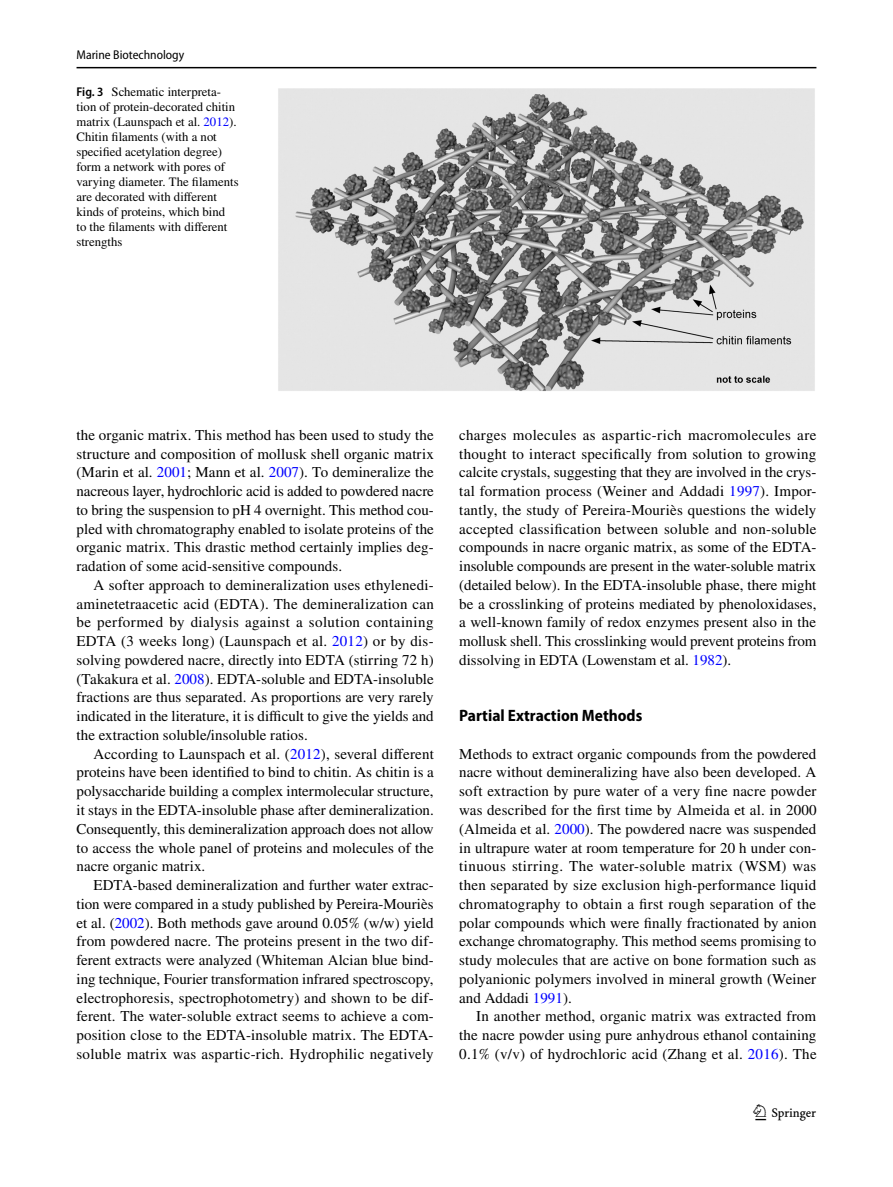
<style>
.page{position:relative;width:893px;height:1187px;background:#fff}
.page>*{position:absolute;margin:0;border:0;box-sizing:border-box;transform-origin:0 0}
.t1{font:22.5px "Springnew Regular 3";color:#000}
.t2{font:700 semi-condensed 16.5px "Myriad Pro";color:#000}
.t3{font:15px/18.8px "STIX";letter-spacing:.005em;color:#000;text-align:justify}
.t4{font:12.75px/15px "STIX";color:#000}
.t5{font:semi-condensed 12.75px "Myriad Pro";color:#000}
.s1{font-family:"Myriad Pro";font-weight:600;font-stretch:semi-condensed}
.s2{color:#00f}
</style>
<div class="page">
<hr style="left:77px;top:67px;width:739px;height:1px;background:#000">
<img style="left:278px;top:88px;width:537px;height:303px">
<p class="t5" style="left:77px;top:48px;width:109px">Marine Biotechnology</p>
<p class="t4" style="left:77px;top:85px;width:164px"><span class="s1">Fig. 3</span> Schematic interpreta&shy;tion of protein-decorated chitin matrix (Launspach et al. <span class="s2">2012</span>).<br>Chitin filaments (with a not specified acetylation degree) form a network with pores of varying diameter. The filaments are decorated with different kinds of proteins, which bind<br>to the filaments with different strengths</p>
<p class="t3" style="left:77px;top:426px;width:359px">the organic matrix. This method has been used to study the structure and composition of mollusk shell organic matrix (Marin et al. <span class="s2">2001</span>; Mann et al. <span class="s2">2007</span>). To demineralize the nacreous layer, hydrochloric acid is added to powdered nacre to bring the suspension to pH 4 overnight. This method cou&shy;pled with chromatography enabled to isolate proteins of the organic matrix. This drastic method certainly implies deg&shy;radation of some acid-sensitive compounds.</p>
<p class="t3" style="left:77px;top:576px;width:359px;text-indent:17px">A softer approach to demineralization uses ethylenedi&shy;aminetetraacetic acid (EDTA). The demineralization can be performed by dialysis against a solution containing EDTA (3 weeks long) (Launspach et al. <span class="s2">2012</span>) or by dis&shy;solving powdered nacre, directly into EDTA (stirring 72 h) (Takakura et al. <span class="s2">2008</span>). EDTA-soluble and EDTA-insoluble fractions are thus separated. As proportions are very rarely indicated in the literature, it is difficult to give the yields and the extraction soluble/insoluble ratios.</p>
<p class="t3" style="left:77px;top:745px;width:359px;text-indent:17px">According to Launspach et al. (<span class="s2">2012</span>), several different proteins have been identified to bind to chitin. As chitin is a polysaccharide building a complex intermolecular structure, it stays in the EDTA-insoluble phase after demineralization.<br>Consequently, this demineralization approach does not allow to access the whole panel of proteins and molecules of the nacre organic matrix.</p>
<p class="t3" style="left:77px;top:876px;width:359px;text-indent:17px">EDTA-based demineralization and further water extrac&shy;tion were compared in a study published by Pereira-Mouriès et al. (<span class="s2">2002</span>). Both methods gave around 0.05% (w/w) yield from powdered nacre. The proteins present in the two dif&shy;ferent extracts were analyzed (Whiteman Alcian blue bind&shy;ing technique, Fourier transformation infrared spectroscopy, electrophoresis, spectrophotometry) and shown to be dif&shy;ferent. The water-soluble extract seems to achieve a com&shy;position close to the EDTA-insoluble matrix. The EDTA&shy;soluble matrix was aspartic-rich. Hydrophilic negatively</p>
<p class="t3" style="left:459px;top:426px;width:359px">charges molecules as aspartic-rich macromolecules are thought to interact specifically from solution to growing calcite crystals, suggesting that they are involved in the crys&shy;tal formation process (Weiner and Addadi <span class="s2">1997</span>). Impor&shy;tantly, the study of Pereira-Mouriès questions the widely accepted classification between soluble and non-soluble compounds in nacre organic matrix, as some of the EDTA&shy;insoluble compounds are present in the water-soluble matrix (detailed below). In the EDTA-insoluble phase, there might be a crosslinking of proteins mediated by phenoloxidases, a well-known family of redox enzymes present also in the mollusk shell. This crosslinking would prevent proteins from dissolving in EDTA (Lowenstam et al. <span class="s2">1982</span>).</p>
<p class="t2" style="left:459px;top:706px;width:185px">Partial Extraction Methods</p>
<p class="t3" style="left:459px;top:745px;width:359px">Methods to extract organic compounds from the powdered nacre without demineralizing have also been developed. A soft extraction by pure water of a very fine nacre powder was described for the first time by Almeida et al. in 2000 (Almeida et al. <span class="s2">2000</span>). The powdered nacre was suspended in ultrapure water at room temperature for 20 h under con&shy;tinuous stirring. The water-soluble matrix (WSM) was then separated by size exclusion high-performance liquid chromatography to obtain a first rough separation of the polar compounds which were finally fractionated by anion exchange chromatography. This method seems promising to study molecules that are active on bone formation such as polyanionic polymers involved in mineral growth (Weiner and Addadi <span class="s2">1991</span>).</p>
<p class="t3" style="left:459px;top:1007px;width:359px;text-indent:17px">In another method, organic matrix was extracted from the nacre powder using pure anhydrous ethanol containing 0.1% (v/v) of hydrochloric acid (Zhang et al. <span class="s2">2016</span>). The</p>
<h1 class="t1" style="left:755px;top:1104px;width:62px">1 3</h1>
</div>
